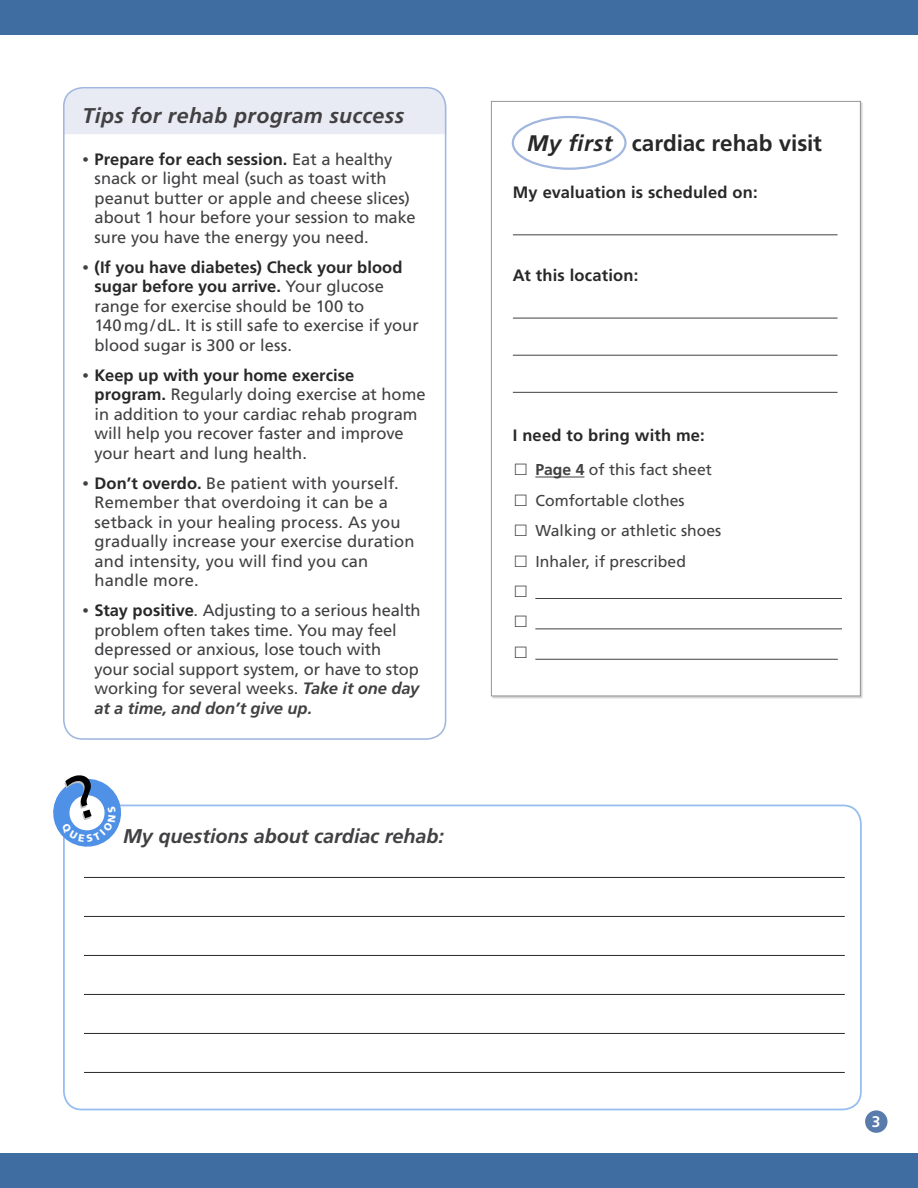
<style>
.page{position:relative;width:918px;height:1188px;background:#fff}
.page>*{position:absolute;margin:0;border:0;box-sizing:border-box;transform-origin:0 0}
.Title_bar{font:700 22.5px "Frutiger LT Std";letter-spacing:-.005em;color:#292829}
.Title_bar-2{font:italic 700 21.3px "Frutiger LT Std";letter-spacing:.02em;color:#414042}
.Opening_paragraph{font:italic 700 19.8px "Frutiger LT Std";letter-spacing:-.005em;color:#414042}
.t1{font:16.5px/19.5px "Frutiger LT Std";color:#414042}
.Title_bar-3{font:700 16.5px "Frutiger LT Std";letter-spacing:.01em;color:#292829}
.t2{font:15.75px "Frutiger LT Std";color:#414042}
.t3{font:700 15.45px "Frutiger LT Std";color:#fff}
.s1{font-family:"Adobe Garamond Pro"}
.s2{font-weight:700;color:#292829}
.s3{font-weight:700;font-style:italic}
.s4{font-style:italic}
.s5{font-weight:700}
</style>
<div class="page">
<div style="left:0;top:1154px;width:918px;height:34px;background:#3f6ca1"></div>
<div style="left:865px;top:1110px;width:23px;height:23px;background:#587bac;border-radius:50%"></div>
<div style="left:0;top:0;width:918px;height:34px;background:#3f6ca1"></div>
<div style="left:63px;top:805px;width:799px;height:305px;border:2px solid #97bef0;border-radius:18px"></div>
<hr style="left:84px;top:877px;width:761px;height:1px;background:#292829">
<hr style="left:84px;top:916px;width:761px;height:1px;background:#292829">
<hr style="left:84px;top:955px;width:761px;height:1px;background:#292829">
<hr style="left:84px;top:994px;width:761px;height:1px;background:#292829">
<hr style="left:84px;top:1033px;width:761px;height:1px;background:#292829">
<hr style="left:84px;top:1072px;width:761px;height:1px;background:#292829">
<div style="left:63px;top:89px;width:383px;height:45px;background:#e9ebf4"></div>
<div style="left:63px;top:87px;width:383px;height:653px;border:2px solid #a1b7df;border-radius:19px"></div>
<hr style="left:513px;top:234px;width:325px;height:1px;background:#414042">
<hr style="left:513px;top:318px;width:325px;height:1px;background:#414042">
<hr style="left:513px;top:355px;width:325px;height:1px;background:#414042">
<hr style="left:513px;top:392px;width:325px;height:1px;background:#414042">
<hr style="left:535px;top:477px;width:49px;height:1px;background:#414042">
<hr style="left:535px;top:598px;width:307px;height:1px;background:#414042">
<hr style="left:535px;top:628px;width:307px;height:1px;background:#414042">
<hr style="left:535px;top:659px;width:303px;height:1px;background:#414042">
<div style="left:512px;top:116px;width:115px;height:54px;border:2px solid #a1b7df;border-radius:50%"></div>
<svg style="left:53px;top:775px;width:73px;height:76px"></svg>
<p class="Title_bar-2" style="left:83px;top:103px;width:323px">Tips for rehab program success</p>
<p class="t1" style="left:95px;top:149px;width:322px;text-indent:-12px"><span class="s1">•</span> <span class="s2">Prepare for each session.</span> Eat a healthy snack or light meal (such as toast with peanut butter or apple and cheese slices) about 1 hour before your session to make sure you have the energy you need.</p>
<p class="t1" style="left:95px;top:257px;width:326px;text-indent:-12px"><span class="s1">•</span> <span class="s2">(If you have diabetes) Check your blood sugar before you arrive.</span> Your glucose range for exercise should be 100 to 140mg/dL. It is still safe to exercise if your blood sugar is 300 or less.</p>
<p class="t1" style="left:95px;top:365px;width:333px;text-indent:-12px"><span class="s1">•</span> <span class="s2">Keep up with your home exercise program.</span> Regularly doing exercise at home in addition to your cardiac rehab program will help you recover faster and improve your heart and lung health.</p>
<p class="t1" style="left:95px;top:473px;width:321px;text-indent:-12px"><span class="s1">•</span> <span class="s2">Don’t overdo.</span> Be patient with yourself.<br>Remember that overdoing it can be a setback in your healing process. As you gradually increase your exercise duration and intensity, you will find you can handle more.</p>
<p class="t1" style="left:95px;top:601px;width:328px;text-indent:-12px"><span class="s1">•</span> <span class="s2">Stay positive</span>. Adjusting to a serious health problem often takes time. You may feel depressed or anxious, lose touch with<br>your social support system, or have to stop working for several weeks. <span class="s3">Take it one day at a time, and don’t give up.</span></p>
<p class="Opening_paragraph" style="left:123px;top:824px;width:322px">My questions about cardiac rehab:</p>
<p class="Title_bar" style="left:527px;top:130px;width:296px"><span class="s4">My first</span> cardiac rehab visit</p>
<p class="Title_bar-3" style="left:513px;top:182px;width:246px">My evaluation is scheduled on:</p>
<p class="Title_bar-3" style="left:513px;top:265px;width:127px">At this location:</p>
<p class="Title_bar-3" style="left:513px;top:426px;width:193px">I need to bring with me:</p>
<p class="t2" style="left:535px;top:461px;width:178px"><span class="s5">Page 4</span> of this fact sheet</p>
<p class="t2" style="left:535px;top:491px;width:151px">Comfortable clothes</p>
<p class="t2" style="left:535px;top:521px;width:188px">Walking or athletic shoes</p>
<p class="t2" style="left:535px;top:552px;width:152px">Inhaler, if prescribed</p>
<p class="t3" style="left:872px;top:1113px;width:10px">3</p>
</div>
